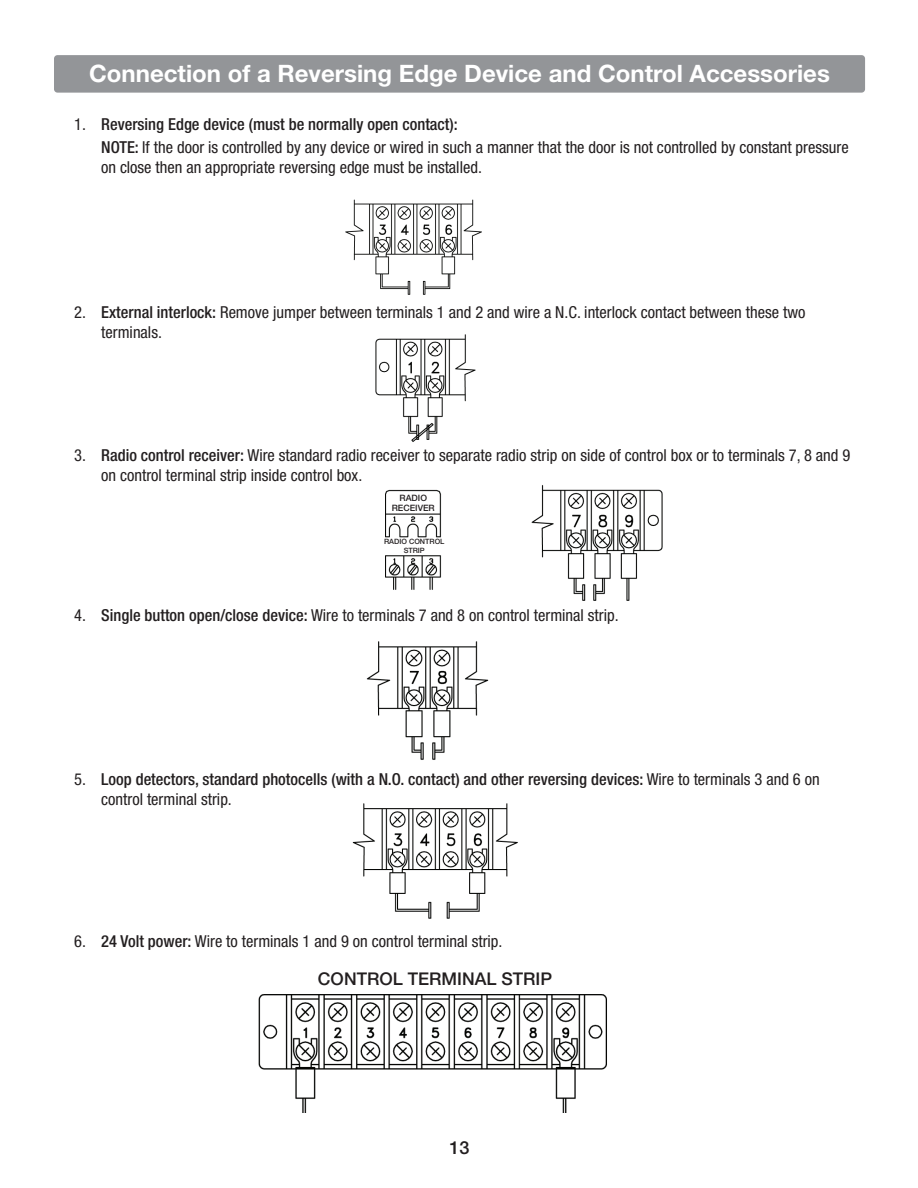
<style>
.page{position:relative;width:918px;height:1188px;background:#fff}
.page>*{position:absolute;margin:0;border:0;box-sizing:border-box;transform-origin:0 0}
.t1{font:700 24px "Helvetica Neue LT Std";color:#fff}
.t2{font:500 18px "Helvetica Neue LT Std";color:#231f20}
.t3{font:500 17.55px "Helvetica Neue LT Std";color:#231f20}
.t4{font:condensed 16.5px/19.8px "Helvetica Neue LT Std";color:#231f20}
.t5{font:500 condensed 16.5px/19.8px "Helvetica Neue LT Std";color:#231f20}
.t6{font:500 8.85px/10.5px "Helvetica Neue LT Std";color:#231f20;text-align:center}
.t7{font:500 7.35px/8.9px "Helvetica Neue LT Std";color:#231f20;text-align:center}
.s1{font-weight:500}
.s2{font-weight:400}
</style>
<div class="page">
<div style="left:54px;top:55px;width:811px;height:38px;background:#939598;border-radius:4px"></div>
<img style="left:345px;top:199px;width:137px;height:96px">
<img style="left:375px;top:334px;width:101px;height:108px">
<img style="left:385px;top:485px;width:278px;height:116px">
<img style="left:366px;top:641px;width:123px;height:119px">
<img style="left:352px;top:803px;width:166px;height:116px">
<img style="left:258px;top:994px;width:349px;height:118px">
<div style="left:384px;top:539px;width:58px;height:14px;background:#fff"></div>
<div style="left:389px;top:496px;width:50px;height:14px;background:#fff"></div>
<h1 class="t1" style="left:89px;top:59px;width:742px">Connection of a Reversing Edge Device and Control Accessories</h1>
<p class="t4" style="left:101px;top:112px;width:749px;line-height:23.2px;text-indent:-27px">1. <span class="s1">Reversing Edge device (must be normally open contact):<br>NOTE:</span> If the door is controlled by any device or wired in such a manner that the door is not controlled by constant pressure</p>
<p class="t4" style="left:101px;top:157px;width:382px">on close then an appropriate reversing edge must be installed.</p>
<p class="t4" style="left:101px;top:302px;width:706px;text-indent:-27px">2. <span class="s1">External interlock:</span> Remove jumper between terminals 1 and 2 and wire a N.C. interlock contact between these two terminals.</p>
<p class="t4" style="left:101px;top:445px;width:751px;text-indent:-27px">3. <span class="s1">Radio control receiver:</span> Wire standard radio receiver to separate radio strip on side of control box or to terminals 7, 8 and 9 on control terminal strip inside control box.</p>
<p class="t6" style="left:392px;top:492px;width:45px">RADIO<br>RECEIVER</p>
<p class="t7" style="left:384px;top:537px;width:62px">RADIO CONTROL<br>STRIP</p>
<p class="t4" style="left:74px;top:605px;width:546px">4. <span class="s1">Single button open/close device:</span> Wire to terminals 7 and 8 on control terminal strip.</p>
<p class="t5" style="left:101px;top:769px;width:720px;text-indent:-27px"><span class="s2">5.</span> Loop detectors, standard photocells (with a N.O. contact) and other reversing devices: <span class="s2">Wire to terminals 3 and 6 on control terminal strip.</span></p>
<p class="t4" style="left:74px;top:931px;width:430px">6. <span class="s1">24 Volt power:</span> Wire to terminals 1 and 9 on control terminal strip.</p>
<p class="t3" style="left:318px;top:969px;width:236px">CONTROL TERMINAL STRIP</p>
<p class="t2" style="left:450px;top:1137px;width:22px">13</p>
</div>
